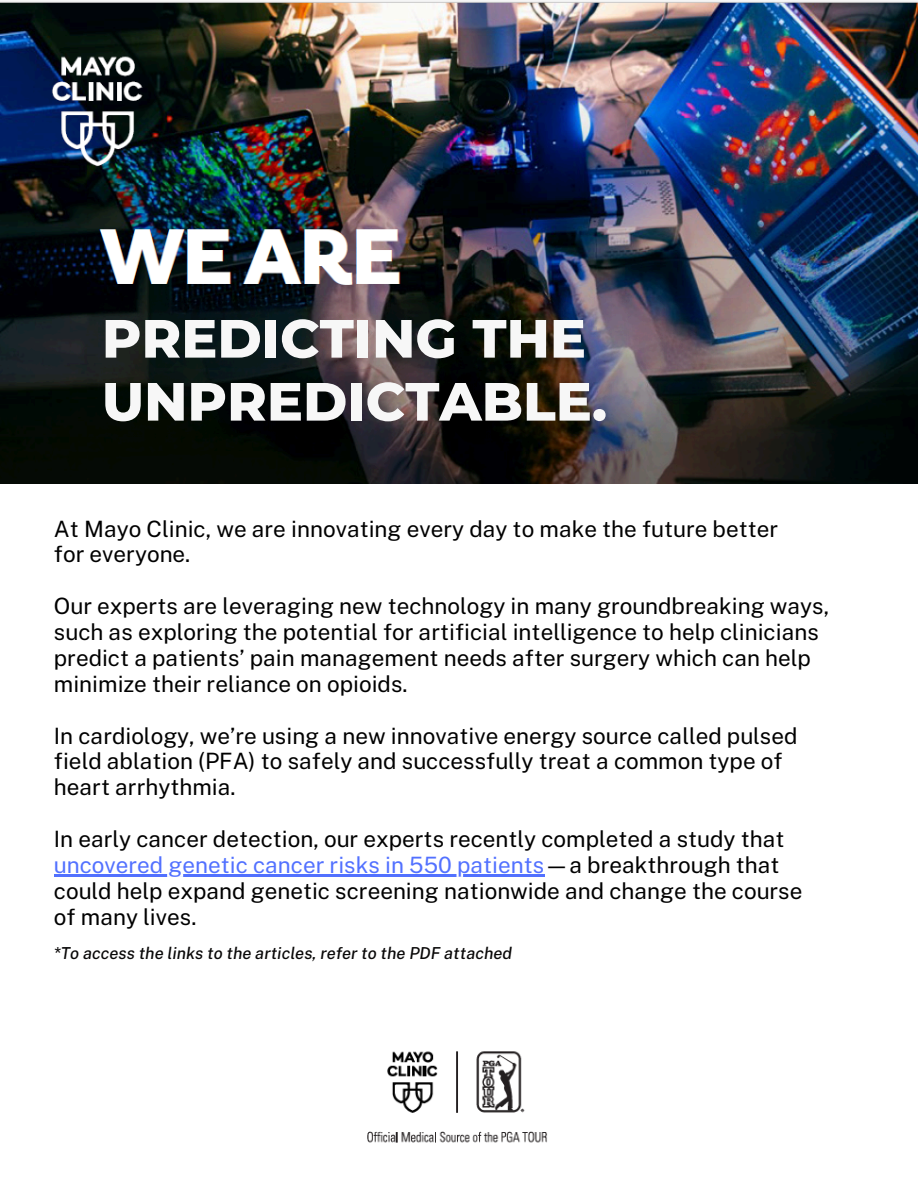
<style>
.page{position:relative;width:918px;height:1188px;background:#fff}
.page>*{position:absolute;margin:0;border:0;box-sizing:border-box;transform-origin:0 0}
.t1{font:800 53.7px/63px "Montserrat";color:#f7f7f7}
.t2{font:22.5px/25.8px "Public Sans";color:#000}
.t3{font:italic 500 16.5px "Public Sans";color:#090808}
.s1{color:#5271ff}
</style>
<div class="page">
<img style="left:0;top:1px;width:918px;height:483px">
<hr style="left:54px;top:874px;width:490px;height:2px;background:#5271ff">
<img style="left:367px;top:1051px;width:181px;height:92px">
<h1 class="t1" style="left:102px;top:307px;width:507px">PREDICTING THE<br>UNPREDICTABLE.</h1>
<h1 class="t2" style="left:54px;top:516px;width:726px">At Mayo Clinic, we are innovating every day to make the future better for everyone.</h1>
<h2 class="t2" style="left:54px;top:593px;width:777px">Our experts are leveraging new technology in many groundbreaking ways, such as exploring the potential for artificial intelligence to help clinicians predict a patients’ pain management needs after surgery which can help minimize their reliance on opioids.</h2>
<h2 class="t2" style="left:54px;top:723px;width:745px">In cardiology, we’re using a new innovative energy source called pulsed field ablation (PFA) to safely and successfully treat a common type of heart arrhythmia.</h2>
<h2 class="t2" style="left:54px;top:826px;width:732px">In early cancer detection, our experts recently completed a study that</h2>
<h2 class="t2" style="left:54px;top:852px;width:750px"><span class="s1">uncovered genetic cancer risks in 550 patients</span>—a breakthrough that could help expand genetic screening nationwide and change the course of many lives.</h2>
<p class="t3" style="left:54px;top:943px;width:460px">*To access the links to the articles, refer to the PDF attached</p>
</div>
